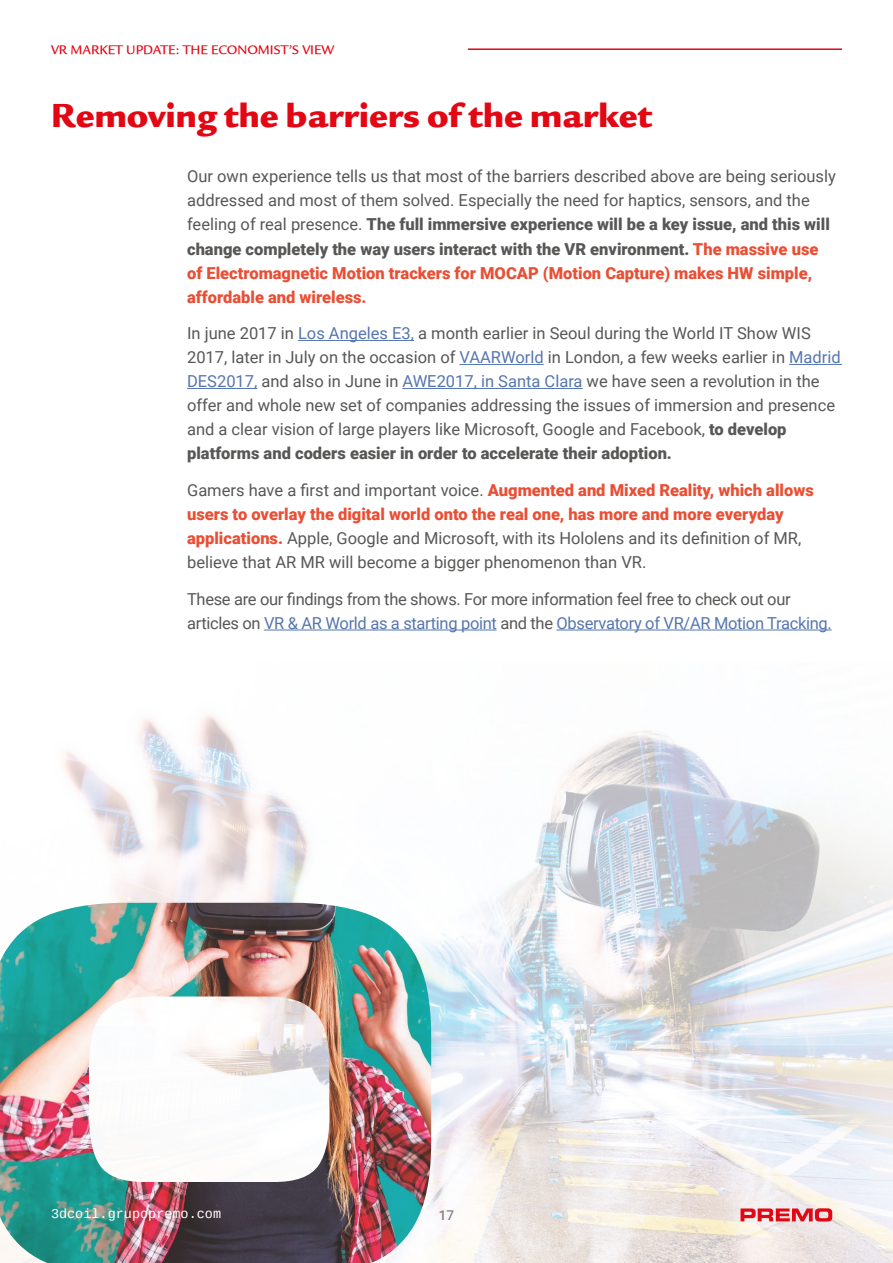
<style>
.page{position:relative;width:893px;height:1263px;background:#fff}
.page>*{position:absolute;margin:0;border:0;box-sizing:border-box;transform-origin:0 0}
.t1{font:36px "Legacy San ITC Ultr";color:#e30613}
.t2{font:16.5px/24px "Roboto";color:#575756}
.t3{font:16.5px/24px "Roboto";letter-spacing:-.02em;color:#575756}
.t4{font:13.5px "Legacy Sans Md ITCTT Medium";color:#e30613}
.t5{font:13.5px "Cousine";color:#fff}
.t6{font:500 13.5px "Roboto";color:#575756}
.s1{font-weight:900}
.s2{font-weight:900;color:#e94f35}
.s3{color:#5576af}
</style>
<div class="page">
<hr style="left:468px;top:48px;width:374px;height:2px;background:#e30613">
<img style="left:63px;top:715px;width:830px;height:548px">
<svg style="left:740px;top:1208px;width:92px;height:13px"></svg>
<img style="left:0;top:902px;width:431px;height:361px">
<hr style="left:298px;top:340px;width:116px;height:1px;background:#5576af">
<hr style="left:459px;top:364px;width:85px;height:1px;background:#5576af">
<hr style="left:789px;top:364px;width:53px;height:1px;background:#5576af">
<hr style="left:187px;top:388px;width:70px;height:1px;background:#5576af">
<hr style="left:402px;top:388px;width:180px;height:1px;background:#5576af">
<hr style="left:264px;top:630px;width:233px;height:1px;background:#5576af">
<hr style="left:556px;top:630px;width:276px;height:1px;background:#5576af">
<p class="t4" style="left:51px;top:43px;width:285px">VR MARKET UPDATE: THE ECONOMIST’S VIEW</p>
<h1 class="t1" style="left:51px;top:94px;width:603px">Removing the barriers of the market</h1>
<p class="t2" style="left:187px;top:164px;width:650px">Our own experience tells us that most of the barriers described above are being seriously addressed and most of them solved. Especially the need for haptics, sensors, and the feeling of real presence. <span class="s1">The full immersive experience will be a key issue, and this will change completely the way users interact with the VR environment.</span> <span class="s2">The massive use of Electromagnetic Motion trackers for MOCAP (Motion Capture) makes HW simple, affordable and wireless.</span></p>
<p class="t2" style="left:187px;top:321px;width:655px">In june 2017 in <span class="s3">Los Angeles E3,</span> a month earlier in Seoul during the World IT Show WIS 2017, later in July on the occasion of <span class="s3">VAARWorld</span> in London, a few weeks earlier in <span class="s3">Madrid DES2017,</span> and also in June in <span class="s3">AWE2017, in Santa Clara</span> we have seen a revolution in the offer and whole new set of companies addressing the issues of immersion and presence and a clear vision of large players like Microsoft, Google and Facebook, <span class="s1">to develop platforms and coders easier in order to accelerate their adoption.</span></p>
<p class="t2" style="left:187px;top:478px;width:628px">Gamers have a first and important voice. <span class="s2">Augmented and Mixed Reality, which allows users to overlay the digital world onto the real one, has more and more everyday applications.</span> Apple, Google and Microsoft, with its Hololens and its definition of MR, believe that AR MR will become a bigger phenomenon than VR.</p>
<p class="t3" style="left:187px;top:586px;width:646px">These are our findings from the shows. For more information feel free to check out our articles on <span class="s3">VR &amp; AR World as a starting point</span> and the <span class="s3">Observatory of VR/AR Motion Tracking.</span></p>
<p class="t5" style="left:51px;top:1205px;width:172px">3dcoil.grupopremo.com</p>
<p class="t6" style="left:439px;top:1206px;width:17px">17</p>
</div>
